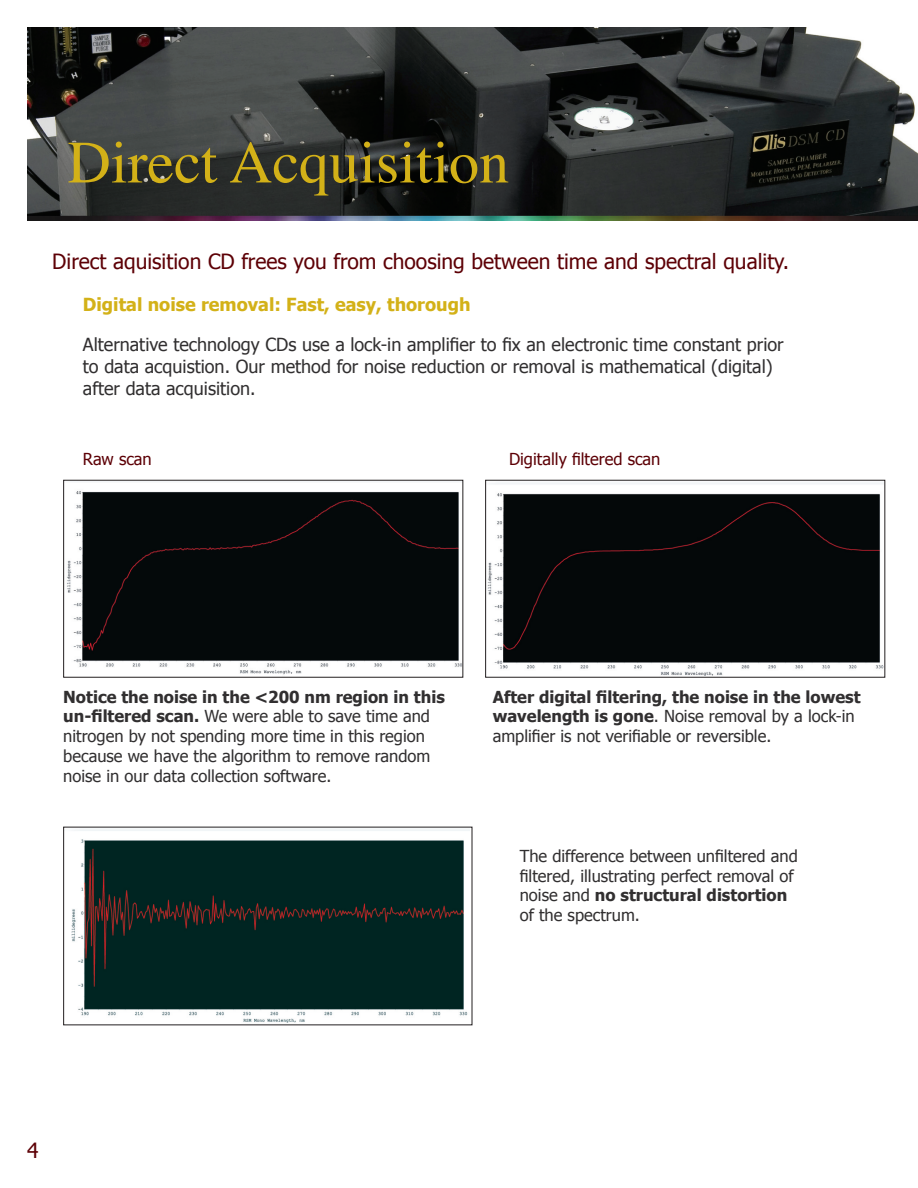
<style>
.page{position:relative;width:918px;height:1188px;background:#fff}
.page>*{position:absolute;margin:0;border:0;box-sizing:border-box;transform-origin:0 0}
.t1{font:60px "Times";color:#d3b118}
.t2{font:21px "Tahoma";color:#5d0006}
.t3{font:18px/21.6px "Tahoma";color:#312f30}
.t4{font:700 18px "Tahoma";color:#d3b118}
.t5{font:16.5px/19.8px "Tahoma";color:#312f30}
.t6{font:16.5px "Tahoma";color:#5d0006}
.s1{font-weight:700}
</style>
<div class="page">
<img style="left:27px;top:27px;width:891px;height:189px">
<img style="left:67px;top:491px;width:394px;height:184px">
<div style="left:63px;top:480px;width:400px;height:198px;border:1px solid #231f20"></div>
<img style="left:487px;top:482px;width:396px;height:194px">
<div style="left:485px;top:480px;width:400px;height:198px;border:1px solid #231f20"></div>
<img style="left:71px;top:829px;width:399px;height:194px">
<img style="left:27px;top:216px;width:891px;height:4px">
<h1 class="t1" style="left:68px;top:124px;width:443px">Direct Acquisition</h1>
<p class="t2" style="left:52px;top:248px;width:738px">Direct aquisition CD frees you from choosing between time and spectral quality.</p>
<p class="t4" style="left:83px;top:293px;width:389px">Digital noise removal: Fast, easy, thorough</p>
<p class="t3" style="left:83px;top:333px;width:702px">Alternative technology CDs use a lock-in amplifier to fix an electronic time constant prior to data acquistion. Our method for noise reduction or removal is mathematical (digital) after data acquisition.</p>
<p class="t6" style="left:83px;top:448px;width:70px">Raw scan</p>
<p class="t6" style="left:509px;top:448px;width:153px">Digitally filtered scan</p>
<p class="t5" style="left:63px;top:686px;width:383px"><span class="s1">Notice the noise in the &lt;200 nm region in this un-filtered scan.</span> We were able to save time and nitrogen by not spending more time in this region because we have the algorithm to remove random noise in our data collection software.</p>
<p class="t5" style="left:493px;top:686px;width:369px"><span class="s1">After digital filtering, the noise in the lowest wavelength is gone</span>. Noise removal by a lock-in amplifier is not verifiable or reversible.</p>
<p class="t5" style="left:520px;top:845px;width:280px">The difference between unfiltered and filtered, illustrating perfect removal of noise and <span class="s1">no structural distortion </span>of the spectrum.</p>
<p class="t2" style="left:27px;top:1137px;width:13px">4</p>
</div>
